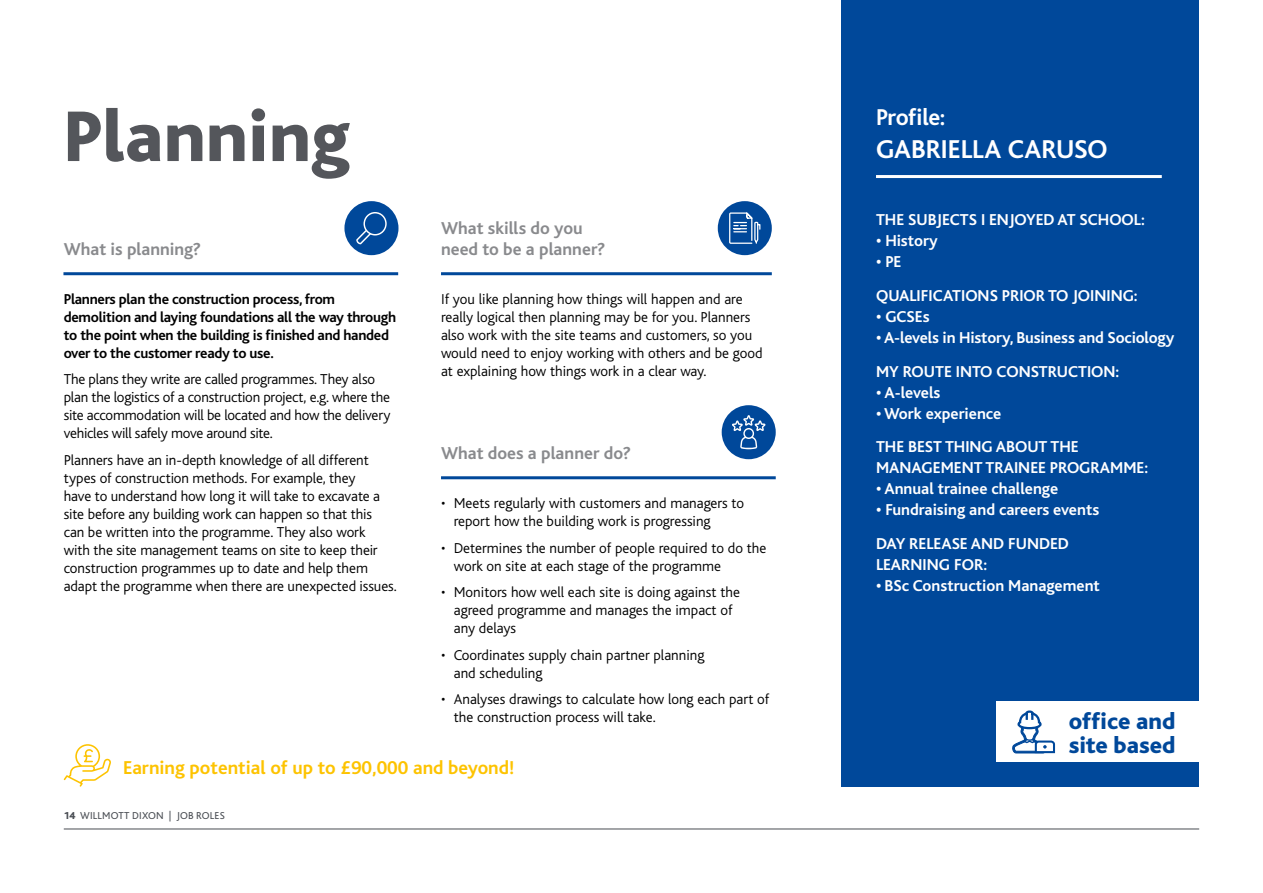
<style>
.page{position:relative;width:1263px;height:893px;background:#fff}
.page>*{position:absolute;margin:0;border:0;box-sizing:border-box;transform-origin:0 0}
.t1{font:800 75px "Bliss";color:#54565b}
.t2{font:700 27px "Bliss";letter-spacing:-.005em;color:#fff}
.t3{font:800 24px/24px "Bliss";color:#00489a}
.t4{font:700 24px "Bliss";letter-spacing:-.02em;color:#fff}
.t5{font:700 19.5px "Bliss";color:#fdc300}
.t6{font:700 18px/21px "Bliss";color:#898a8d}
.t7{font:700 16.5px/33.8px "Bliss";color:#fff}
.t8{font:300 15px/18px "Bliss";color:#000}
.t9{font:700 15px/18px "Bliss";letter-spacing:-.02em;color:#000}
.t10{font:10.5px "Bliss";letter-spacing:.02em;color:#494d53}
.s1{font-weight:800}
</style>
<div class="page">
<div style="left:841px;top:0;width:358px;height:787px;background:#00489a"></div>
<div style="left:996px;top:702px;width:206px;height:60px;background:#fff"></div>
<hr style="left:876px;top:175px;width:286px;height:3px;background:#fff">
<hr style="left:63px;top:272px;width:335px;height:3px;background:#00489a">
<hr style="left:441px;top:476px;width:335px;height:3px;background:#00489a">
<hr style="left:441px;top:272px;width:331px;height:3px;background:#00489a">
<div style="left:344px;top:201px;width:54px;height:54px;background:#00489a;border-radius:50%"></div>
<svg style="left:356px;top:212px;width:31px;height:32px"></svg>
<div style="left:722px;top:405px;width:54px;height:54px;background:#00489a;border-radius:50%"></div>
<svg style="left:732px;top:415px;width:33px;height:34px"></svg>
<div style="left:718px;top:201px;width:54px;height:54px;background:#00489a;border-radius:50%"></div>
<svg style="left:729px;top:212px;width:32px;height:32px"></svg>
<hr style="left:64px;top:829px;width:1135px;height:1px;background:#494d53">
<svg style="left:1012px;top:710px;width:44px;height:44px"></svg>
<svg style="left:64px;top:744px;width:47px;height:43px"></svg>
<h1 class="t1" style="left:64px;top:98px;width:288px">Planning</h1>
<p class="t6" style="left:64px;top:239px;width:139px">What is planning?</p>
<p class="t9" style="left:64px;top:290px;width:334px">Planners plan the construction process, from demolition and laying foundations all the way through to the point when the building is finished and handed over to the customer ready to use.</p>
<p class="t8" style="left:64px;top:371px;width:328px">The plans they write are called programmes. They also plan the logistics of a construction project, e.g. where the site accommodation will be located and how the delivery vehicles will safely move around site.</p>
<p class="t8" style="left:64px;top:451px;width:335px">Planners have an in-depth knowledge of all different types of construction methods. For example, they<br>have to understand how long it will take to excavate a site before any building work can happen so that this<br>can be written into the programme. They also work<br>with the site management teams on site to keep their construction programmes up to date and help them adapt the programme when there are unexpected issues.</p>
<p class="t6" style="left:441px;top:218px;width:166px">What skills do you need to be a planner?</p>
<p class="t8" style="left:441px;top:290px;width:323px">If you like planning how things will happen and are really logical then planning may be for you. Planners also work with the site teams and customers, so you would need to enjoy working with others and be good at explaining how things work in a clear way.</p>
<p class="t6" style="left:441px;top:443px;width:192px">What does a planner do?</p>
<p class="t8" style="left:454px;top:495px;width:292px;text-indent:-13px">• Meets regularly with customers and managers to report how the building work is progressing</p>
<p class="t8" style="left:454px;top:539px;width:314px;text-indent:-13px">• Determines the number of people required to do the work on site at each stage of the programme</p>
<p class="t8" style="left:454px;top:584px;width:288px;text-indent:-13px">• Monitors how well each site is doing against the agreed programme and manages the impact of any delays</p>
<p class="t8" style="left:454px;top:646px;width:252px;text-indent:-13px">• Coordinates supply chain partner planning and scheduling</p>
<p class="t8" style="left:454px;top:691px;width:317px;text-indent:-13px">• Analyses drawings to calculate how long each part of the construction process will take.</p>
<h3 class="t5" style="left:123px;top:757px;width:393px">Earning potential of up to £90,000 and beyond!</h3>
<p class="t10" style="left:64px;top:810px;width:163px"><span class="s1">14</span> WILLMOTT DIXON | JOB ROLES</p>
<h3 class="t4" style="left:876px;top:104px;width:71px">Profile:</h3>
<h2 class="t2" style="left:876px;top:135px;width:233px">GABRIELLA CARUSO</h2>
<p class="t7" style="left:876px;top:203px;width:270px">THE SUBJECTS I ENJOYED AT SCHOOL:</p>
<p class="t7" style="left:876px;top:224px;width:63px">• History</p>
<p class="t7" style="left:876px;top:245px;width:263px">• PE<br>QUALIFICATIONS PRIOR TO JOINING:</p>
<p class="t7" style="left:876px;top:300px;width:55px">• GCSEs</p>
<p class="t7" style="left:876px;top:321px;width:300px">• A-levels in History, Business and Sociology<br>MY ROUTE INTO CONSTRUCTION:</p>
<p class="t7" style="left:876px;top:376px;width:66px">• A-levels</p>
<p class="t7" style="left:876px;top:397px;width:204px">• Work experience<br>THE BEST THING ABOUT THE</p>
<p class="t7" style="left:876px;top:451px;width:274px">MANAGEMENT TRAINEE PROGRAMME:</p>
<p class="t7" style="left:876px;top:472px;width:184px">• Annual trainee challenge</p>
<p class="t7" style="left:876px;top:493px;width:225px">• Fundraising and careers events<br>DAY RELEASE AND FUNDED</p>
<p class="t7" style="left:876px;top:548px;width:113px">LEARNING FOR:</p>
<p class="t7" style="left:876px;top:569px;width:225px">• BSc Construction Management</p>
<h3 class="t3" style="left:1069px;top:710px;width:108px">office and site based</h3>
</div>
